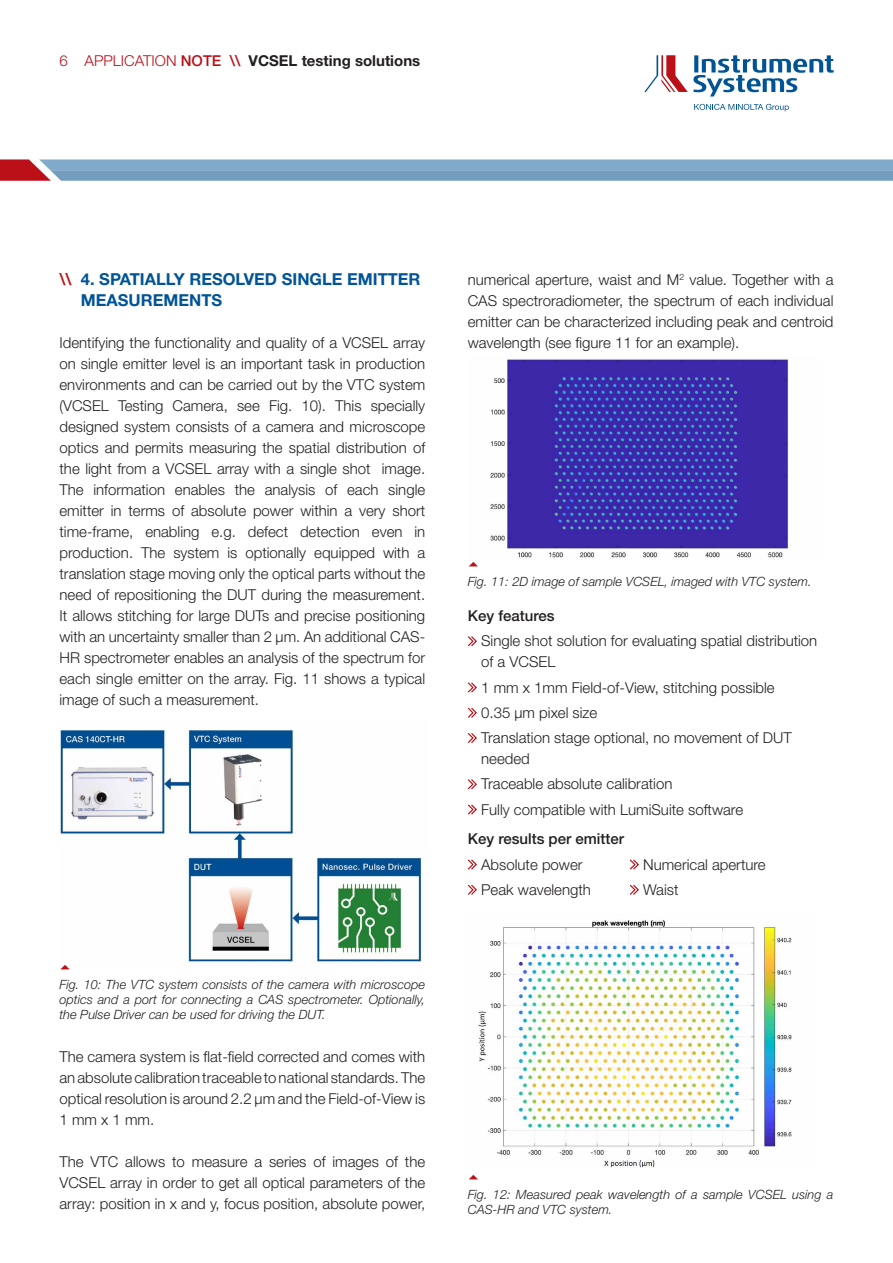
<style>
.page{position:relative;width:893px;height:1263px;background:#fff}
.page>*{position:absolute;margin:0;border:0;box-sizing:border-box;transform-origin:0 0}
.t1{font:700 16.5px/21px "Helvetica Neue LT Std";color:#005495}
.t2{font:300 15px/21px "Helvetica Neue LT Std";color:#231f20;text-align:justify}
.t3{font:700 15px "Helvetica Neue LT Std";color:#231f20}
.t4{font:500 15px "Helvetica Neue LT Std";color:#231f20}
.t5{font:italic 300 12.75px/15px "Helvetica Neue LT Std";color:#231f20;text-align:justify}
.s1{font-weight:300;color:#bb1018}
.s2{font-weight:500;color:#bb1018}
.s3{color:#bb1018}
</style>
<div class="page">
<svg style="left:467px;top:636px;width:10px;height:11px"></svg>
<svg style="left:467px;top:682px;width:10px;height:11px"></svg>
<svg style="left:467px;top:707px;width:10px;height:11px"></svg>
<svg style="left:467px;top:733px;width:10px;height:10px"></svg>
<svg style="left:467px;top:779px;width:10px;height:11px"></svg>
<svg style="left:467px;top:804px;width:10px;height:11px"></svg>
<svg style="left:467px;top:859px;width:10px;height:11px"></svg>
<svg style="left:629px;top:859px;width:10px;height:11px"></svg>
<svg style="left:467px;top:884px;width:10px;height:11px"></svg>
<svg style="left:629px;top:884px;width:10px;height:11px"></svg>
<svg style="left:644px;top:55px;width:190px;height:42px"></svg>
<svg style="left:694px;top:104px;width:95px;height:7px"></svg>
<svg style="left:0;top:159px;width:893px;height:22px;background:#83a1bf"></svg>
<img style="left:60px;top:729px;width:362px;height:237px">
<img style="left:490px;top:359px;width:299px;height:199px">
<img style="left:478px;top:920px;width:314px;height:248px">
<p class="t3" style="left:60px;top:51px;width:362px"><span class="s1">6 APPLICATION</span> <span class="s2">NOTE \\</span> VCSEL testing solutions</p>
<p class="t1" style="left:81px;top:268px;width:341px;text-indent:-21px"><span class="s3">\\</span> 4. SPATIALLY RESOLVED SINGLE EMITTER<br>MEASUREMENTS</p>
<p class="t2" style="left:60px;top:332px;width:367px">Identifying the functionality and quality of a VCSEL array on single emitter level is an important task in production environments and can be carried out by the VTC system (VCSEL Testing Camera, see Fig. 10). This specially designed system consists of a camera and microscope optics and permits measuring the spatial distribution of the light from a VCSEL array with a single shot image.<br>The information enables the analysis of each single emitter in terms of absolute power within a very short time-frame, enabling e.g. defect detection even in production. The system is optionally equipped with a translation stage moving only the optical parts without the need of repositioning the DUT during the measurement.<br>It allows stitching for large DUTs and precise positioning with an uncertainty smaller than 2 µm. An additional CAS-HR spectrometer enables an analysis of the spectrum for each single emitter on the array. Fig. 11 shows a typical image of such a measurement.</p>
<p class="t5" style="left:60px;top:977px;width:367px">Fig. 10: The VTC system consists of the camera with microscope optics and a port for connecting a CAS spectrometer. Optionally, the Pulse Driver can be used for driving the DUT.</p>
<p class="t2" style="left:60px;top:1046px;width:367px">The camera system is flat-field corrected and comes with an absolute calibration traceable to national standards. The optical resolution is around 2.2 µm and the Field-of-View is 1 mm x 1 mm.</p>
<p class="t2" style="left:60px;top:1151px;width:367px">The VTC allows to measure a series of images of the VCSEL array in order to get all optical parameters of the array: position in x and y, focus position, absolute power,</p>
<p class="t2" style="left:468px;top:269px;width:367px">numerical aperture, waist and M<sup>2</sup> value. Together with a CAS spectroradiometer, the spectrum of each individual emitter can be characterized including peak and centroid wavelength (see figure 11 for an example).</p>
<p class="t5" style="left:468px;top:573px;width:345px">Fig. 11: 2D image of sample VCSEL, imaged with VTC system.</p>
<p class="t4" style="left:468px;top:607px;width:88px">Key features</p>
<p class="t2" style="left:481px;top:630px;width:338px">Single shot solution for evaluating spatial distribution of a VCSEL</p>
<p class="t2" style="left:481px;top:676px;width:295px">1 mm x 1mm Field-of-View, stitching possible</p>
<p class="t2" style="left:481px;top:702px;width:118px">0.35 µm pixel size</p>
<p class="t2" style="left:481px;top:727px;width:312px">Translation stage optional, no movement of DUT needed</p>
<p class="t2" style="left:481px;top:773px;width:193px">Traceable absolute calibration</p>
<p class="t2" style="left:481px;top:798px;width:263px">Fully compatible with LumiSuite software</p>
<p class="t4" style="left:468px;top:830px;width:158px">Key results per emitter</p>
<p class="t2" style="left:481px;top:853px;width:103px">Absolute power</p>
<p class="t2" style="left:643px;top:853px;width:124px">Numerical aperture</p>
<p class="t2" style="left:481px;top:879px;width:111px">Peak wavelength</p>
<p class="t2" style="left:643px;top:879px;width:37px">Waist</p>
<p class="t5" style="left:468px;top:1187px;width:367px">Fig. 12: Measured peak wavelength of a sample VCSEL using a<br>CAS-HR and VTC system.</p>
</div>
